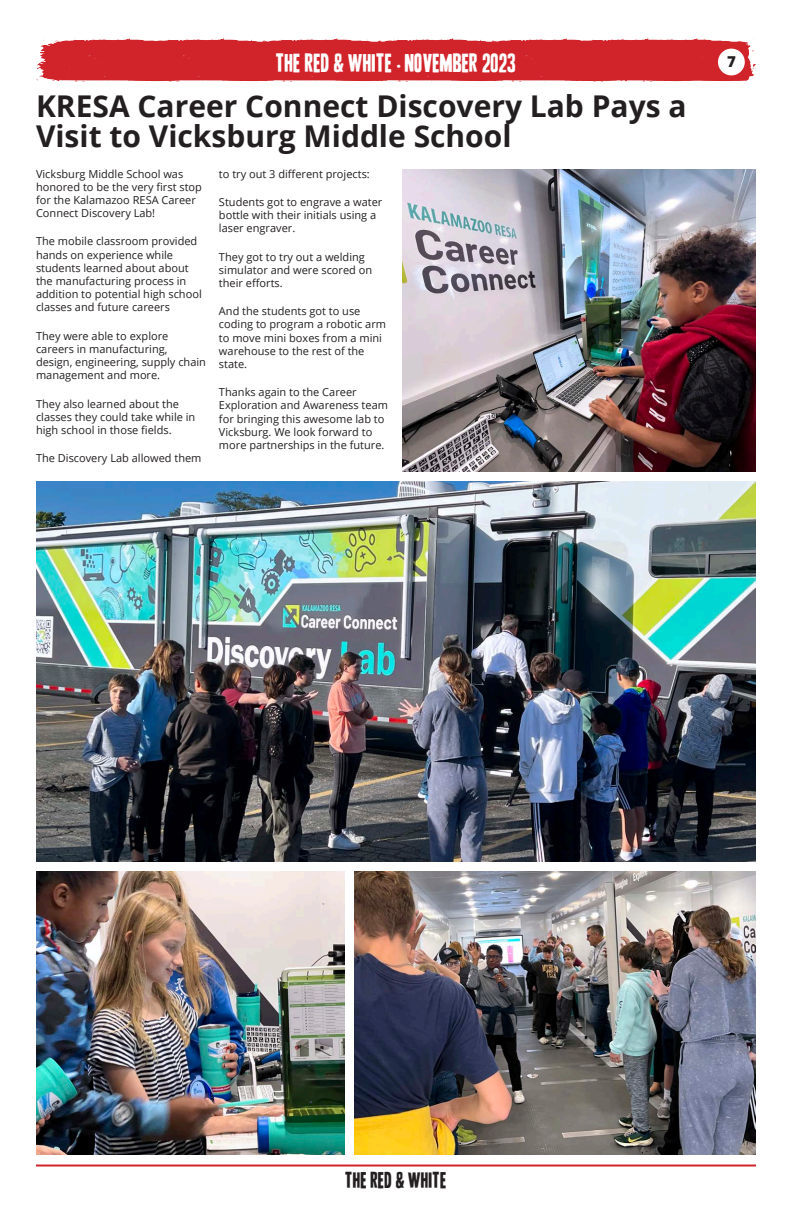
<style>
.page{position:relative;width:792px;height:1224px;background:#fff}
.page>*{position:absolute;margin:0;border:0;box-sizing:border-box;transform-origin:0 0}
.t1{font:700 30px/30px "Open Sans";color:#231f20}
.t2{font:23px "Vivela Rivoluzione Vivela Rivoluz";color:#fff}
.t3{font:20px "Vivela Rivoluzione Vivela Rivoluz";color:#231f20}
.t4{font:800 15px "Open Sans";color:#231f20}
.t5{font:11px/13.2px "Open Sans";color:#231f20}
.s1{font-family:"Open Sans";font-weight:800;font-size:16px}
</style>
<div class="page">
<hr style="left:36px;top:1165px;width:720px;height:2px;background:#d1232a">
<img style="left:36px;top:38px;width:720px;height:44px">
<div style="left:718px;top:49px;width:27px;height:26px;background:#fff;border-radius:50%"></div>
<img style="left:402px;top:169px;width:354px;height:303px">
<img style="left:36px;top:482px;width:720px;height:379px">
<img style="left:354px;top:871px;width:402px;height:284px">
<img style="left:36px;top:871px;width:308px;height:284px">
<h2 class="t2" style="left:276px;top:53px;width:242px">THE RED &amp; WHITE <span class="s1">·</span> NOVEMBER 2023</h2>
<h3 class="t4" style="left:727px;top:50px;width:10px">7</h3>
<p class="t1" style="left:36px;top:91px;width:652px">KRESA Career Connect Discovery Lab Pays a<br>Visit to Vicksburg Middle School</p>
<p class="t5" style="left:36px;top:167px;width:167px">Vicksburg Middle School was honored to be the very first stop for the Kalamazoo RESA Career<br>Connect Discovery Lab!</p>
<p class="t5" style="left:36px;top:235px;width:167px">The mobile classroom provided hands on experience while students learned about about the manufacturing process in addition to potential high school classes and future careers</p>
<p class="t5" style="left:36px;top:329px;width:172px">They were able to explore careers in manufacturing, design, engineering, supply chain management and more.</p>
<p class="t5" style="left:36px;top:397px;width:161px">They also learned about the classes they could take while in high school in those fields.</p>
<p class="t5" style="left:36px;top:451px;width:167px">The Discovery Lab allowed them</p>
<p class="t5" style="left:219px;top:167px;width:152px">to try out 3 different projects:</p>
<p class="t5" style="left:219px;top:195px;width:165px">Students got to engrave a water bottle with their initials using a laser engraver.</p>
<p class="t5" style="left:219px;top:250px;width:155px">They got to try out a welding simulator and were scored on their efforts.</p>
<p class="t5" style="left:219px;top:304px;width:169px">And the students got to use coding to program a robotic arm to move mini boxes from a mini warehouse to the rest of the state.</p>
<p class="t5" style="left:219px;top:385px;width:171px">Thanks again to the Career<br>Exploration and Awareness team for bringing this awesome lab to<br>Vicksburg. We look forward to more partnerships in the future.</p>
<h3 class="t3" style="left:345px;top:1171px;width:103px">THE RED &amp; WHITE</h3>
</div>
